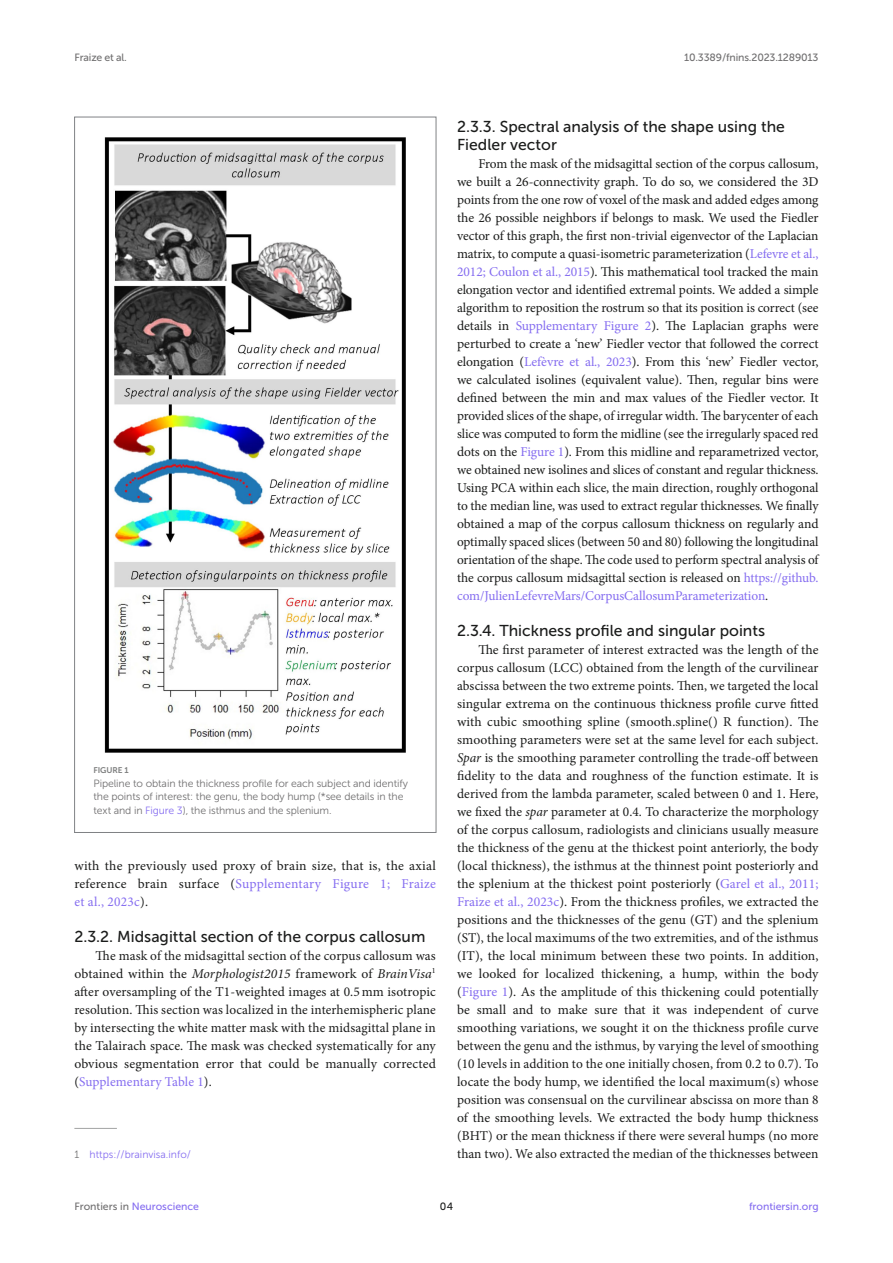
<style>
.page{position:relative;width:893px;height:1263px;background:#fff}
.page>*{position:absolute;margin:0;border:0;box-sizing:border-box;transform-origin:0 0}
.HEAD_3{font:15.75px/18px "Museo Sans 500";color:#1b1c1b}
.TEXT_FLUSH{font:13.5px/18px "Minion Pro";letter-spacing:.005em;color:#1b1c1b;text-align:justify}
.FIG_LEG{font:10.5px/13.5px "Museo Sans 300";letter-spacing:-.01em;color:#706f70}
.t1{font:10.5px "Museo Sans 500";color:#856df0}
.t2{font:10.5px "Museo Sans 500";letter-spacing:-.015em;color:#706f70}
.FOOTNOTE{font:10.5px "Museo Sans 300";color:#856df0}
.t3{font:10.5px "Museo Sans 500";color:#1b1c1b}
.FIG_HD{font:8.25px "Museo Sans 700";letter-spacing:-.01em;color:#7e7f7f}
.s1{color:#856df0}
.s2{font-style:italic}
.s3{color:#706f70}
</style>
<div class="page">
<hr style="left:74px;top:1128px;width:43px;height:1px;background:#a2a3a3">
<img style="left:104px;top:137px;width:302px;height:616px">
<p class="t2" style="left:74px;top:51px;width:54px">Fraize et al.</p>
<p class="t2" style="left:684px;top:51px;width:136px">10.3389/fnins.2023.1289013</p>
<p class="FIG_HD" style="left:94px;top:766px;width:37px">FIGURE 1</p>
<p class="FIG_LEG" style="left:94px;top:776px;width:316px">Pipeline to obtain the thickness profile for each subject and identify the points of interest: the genu, the body hump (*see details in the text and in <span class="s1">Figure 3</span>), the isthmus and the splenium.</p>
<p class="TEXT_FLUSH" style="left:74px;top:857px;width:363px">with the previously used proxy of brain size, that is, the axial reference brain surface (<span class="s1">Supplementary Figure 1; Fraize et al., 2023c</span>).</p>
<p class="HEAD_3" style="left:74px;top:928px;width:353px">2.3.2. Midsagittal section of the corpus callosum</p>
<p class="TEXT_FLUSH" style="left:74px;top:947px;width:363px;text-indent:21px">The mask of the midsagittal section of the corpus callosum was obtained within the <span class="s2">Morphologist2015</span> framework of <span class="s2">BrainVisa</span><sup>1 </sup>after oversampling of the T1-weighted images at 0.5 mm isotropic resolution. This section was localized in the interhemispheric plane by intersecting the white matter mask with the midsagittal plane in the Talairach space. The mask was checked systematically for any obvious segmentation error that could be manually corrected (<span class="s1">Supplementary Table 1</span>).</p>
<p class="FOOTNOTE" style="left:74px;top:1149px;width:118px"><span class="s3">1</span> https://brainvisa.info/</p>
<p class="HEAD_3" style="left:457px;top:118px;width:329px">2.3.3. Spectral analysis of the shape using the<br>Fiedler vector</p>
<p class="TEXT_FLUSH" style="left:457px;top:155px;width:363px;text-indent:21px">From the mask of the midsagittal section of the corpus callosum, we built a 26-connectivity graph. To do so, we considered the 3D points from the one row of voxel of the mask and added edges among the 26 possible neighbors if belongs to mask. We used the Fiedler vector of this graph, the first non-trivial eigenvector of the Laplacian matrix, to compute a quasi-isometric parameterization (<span class="s1">Lefevre et al., 2012; Coulon et al., 2015</span>). This mathematical tool tracked the main elongation vector and identified extremal points. We added a simple algorithm to reposition the rostrum so that its position is correct (see details in <span class="s1">Supplementary Figure 2</span>). The Laplacian graphs were perturbed to create a ‘new’ Fiedler vector that followed the correct elongation (<span class="s1">Lefèvre et al., 2023</span>). From this ‘new’ Fiedler vector, we calculated isolines (equivalent value). Then, regular bins were defined between the min and max values of the Fiedler vector. It provided slices of the shape, of irregular width. The barycenter of each slice was computed to form the midline (see the irregularly spaced red dots on the <span class="s1">Figure 1</span>). From this midline and reparametrized vector, we obtained new isolines and slices of constant and regular thickness.<br>Using PCA within each slice, the main direction, roughly orthogonal to the median line, was used to extract regular thicknesses. We finally obtained a map of the corpus callosum thickness on regularly and optimally spaced slices (between 50 and 80) following the longitudinal orientation of the shape. The code used to perform spectral analysis of the corpus callosum midsagittal section is released on <span class="s1">https://github. com/JulienLefevreMars/CorpusCallosumParameterization</span>.</p>
<p class="HEAD_3" style="left:457px;top:622px;width:310px">2.3.4. Thickness profile and singular points</p>
<p class="TEXT_FLUSH" style="left:457px;top:641px;width:363px;text-indent:21px">The first parameter of interest extracted was the length of the corpus callosum (LCC) obtained from the length of the curvilinear abscissa between the two extreme points. Then, we targeted the local singular extrema on the continuous thickness profile curve fitted with cubic smoothing spline (smooth.spline() R function). The smoothing parameters were set at the same level for each subject.<br><span class="s2">Spar</span> is the smoothing parameter controlling the trade-off between fidelity to the data and roughness of the function estimate. It is derived from the lambda parameter, scaled between 0 and 1. Here, we fixed the <span class="s2">spar</span> parameter at 0.4. To characterize the morphology of the corpus callosum, radiologists and clinicians usually measure the thickness of the genu at the thickest point anteriorly, the body (local thickness), the isthmus at the thinnest point posteriorly and the splenium at the thickest point posteriorly (<span class="s1">Garel et al., 2011; Fraize et al., 2023c</span>). From the thickness profiles, we extracted the positions and the thicknesses of the genu (GT) and the splenium (ST), the local maximums of the two extremities, and of the isthmus (IT), the local minimum between these two points. In addition, we looked for localized thickening, a hump, within the body (<span class="s1">Figure 1</span>). As the amplitude of this thickening could potentially be small and to make sure that it was independent of curve smoothing variations, we sought it on the thickness profile curve between the genu and the isthmus, by varying the level of smoothing (10 levels in addition to the one initially chosen, from 0.2 to 0.7). To locate the body hump, we identified the local maximum(s) whose position was consensual on the curvilinear abscissa on more than 8 of the smoothing levels. We extracted the body hump thickness (BHT) or the mean thickness if there were several humps (no more than two). We also extracted the median of the thicknesses between</p>
<p class="t1" style="left:74px;top:1200px;width:126px"><span class="s3">Frontiers in</span> Neuroscience</p>
<p class="t3" style="left:440px;top:1200px;width:15px">04</p>
<p class="t1" style="left:749px;top:1200px;width:71px">frontiersin.org</p>
</div>
